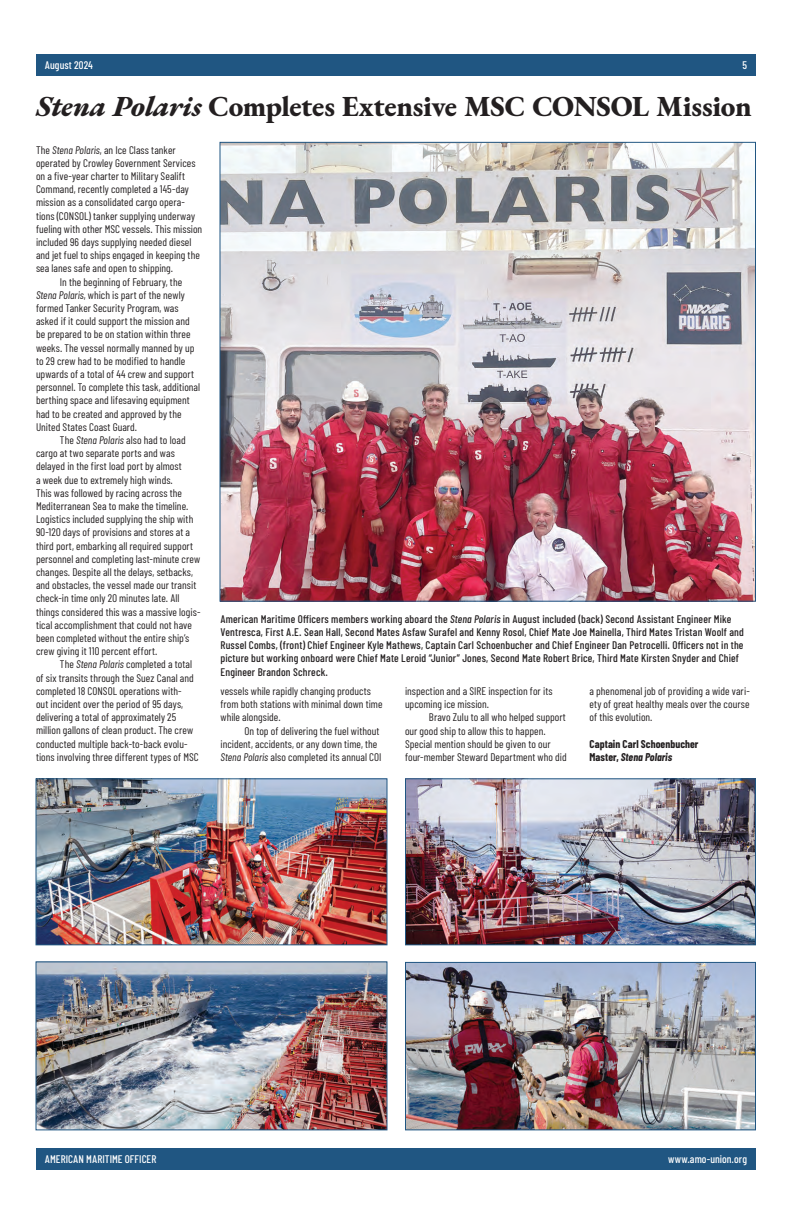
<style>
.page{position:relative;width:792px;height:1224px;background:#fff}
.page>*{position:absolute;margin:0;border:0;box-sizing:border-box;transform-origin:0 0}
.t1{font:800 29px "EB Garamond";letter-spacing:-.015em;color:#231f20}
.t2{font:11px/13.2px "Barlow Condensed";letter-spacing:.005em;color:#231f20}
.t3{font:500 11px/13.2px "Barlow Condensed";letter-spacing:.015em;color:#231f20}
.t4{font:500 11px "Barlow Condensed";letter-spacing:.005em;color:#fff}
.t5{font:700 11px "Barlow Condensed";letter-spacing:.005em;color:#231f20}
.t6{font:italic 700 11px "Barlow Condensed";letter-spacing:.005em;color:#231f20}
.s1{font-style:italic}
.s2{font-style:normal}
</style>
<div class="page">
<div style="left:36px;top:54px;width:720px;height:22px;background:#205682"></div>
<div style="left:36px;top:1148px;width:720px;height:22px;background:#205682"></div>
<img style="left:222px;top:144px;width:532px;height:456px">
<img style="left:38px;top:780px;width:348px;height:163px">
<div style="left:36px;top:778px;width:352px;height:167px;border:1px solid #205682"></div>
<img style="left:407px;top:780px;width:347px;height:163px">
<div style="left:405px;top:778px;width:351px;height:167px;border:1px solid #205682"></div>
<img style="left:38px;top:963px;width:348px;height:165px">
<div style="left:36px;top:961px;width:352px;height:169px;border:1px solid #205682"></div>
<img style="left:407px;top:964px;width:347px;height:164px">
<div style="left:405px;top:962px;width:351px;height:168px;border:1px solid #205682"></div>
<p class="t4" style="left:45px;top:58px;width:49px">August 2024</p>
<p class="t4" style="left:742px;top:58px;width:6px">5</p>
<p class="t1" style="left:36px;top:86px;width:717px"><span class="s1">Stena Polaris</span> Completes Extensive MSC CONSOL Mission</p>
<p class="t2" style="left:36px;top:143px;width:168px">The <span class="s1">Stena Polaris</span>, an Ice Class tanker operated by Crowley Government Services on a five-year charter to Military Sealift Command, recently completed a 145-day mission as a consolidated cargo opera&shy;tions (CONSOL) tanker supplying underway fueling with other MSC vessels. This mission included 96 days supplying needed diesel and jet fuel to ships engaged in keeping the sea lanes safe and open to shipping.</p>
<p class="t2" style="left:36px;top:275px;width:166px;text-indent:24px">In the beginning of February, the <span class="s1">Stena Polaris</span>, which is part of the newly formed Tanker Security Program, was asked if it could support the mission and be prepared to be on station within three weeks. The vessel normally manned by up to 29 crew had to be modified to handle upwards of a total of 44 crew and support personnel. To complete this task, additional berthing space and lifesaving equipment had to be created and approved by the United States Coast Guard.</p>
<p class="t2" style="left:36px;top:433px;width:166px;text-indent:24px">The <span class="s1">Stena Polaris</span> also had to load cargo at two separate ports and was delayed in the first load port by almost<br>a week due to extremely high winds.<br>This was followed by racing across the Mediterranean Sea to make the timeline.<br>Logistics included supplying the ship with 90-120 days of provisions and stores at a third port, embarking all required support personnel and completing last-minute crew changes. Despite all the delays, setbacks, and obstacles, the vessel made our transit check-in time only 20 minutes late. All things considered this was a massive logis&shy;tical accomplishment that could not have been completed without the entire ship’s crew giving it 110 percent effort.</p>
<p class="t2" style="left:36px;top:658px;width:164px;text-indent:24px">The <span class="s1">Stena Polaris</span> completed a total of six transits through the Suez Canal and completed 18 CONSOL operations with-<br>out incident over the period of 95 days, delivering a total of approximately 25 million gallons of clean product. The crew conducted multiple back-to-back evolu&shy;tions involving three different types of MSC</p>
<p class="t3" style="left:221px;top:612px;width:525px">American Maritime Officers members working aboard the <span class="s1">Stena Polaris</span> in August included (back) Second Assistant Engineer Mike Ventresca, First A.E. Sean Hall, Second Mates Asfaw Surafel and Kenny Rosol, Chief Mate Joe Mainella, Third Mates Tristan Woolf and Russel Combs, (front) Chief Engineer Kyle Mathews, Captain Carl Schoenbucher and Chief Engineer Dan Petrocelli. Officers not in the picture but working onboard were Chief Mate Leroid “Junior” Jones, Second Mate Robert Brice, Third Mate Kirsten Snyder and Chief Engineer Brandon Schreck.</p>
<p class="t2" style="left:221px;top:684px;width:164px">vessels while rapidly changing products from both stations with minimal down time while alongside.</p>
<p class="t2" style="left:221px;top:724px;width:163px;text-indent:24px">On top of delivering the fuel without incident, accidents, or any down time, the<br><span class="s1">Stena Polaris</span> also completed its annual COI</p>
<p class="t2" style="left:405px;top:684px;width:149px">inspection and a SIRE inspection for its upcoming ice mission.</p>
<p class="t2" style="left:405px;top:711px;width:163px;text-indent:24px">Bravo Zulu to all who helped support our good ship to allow this to happen.<br>Special mention should be given to our four-member Steward Department who did</p>
<p class="t2" style="left:590px;top:684px;width:162px;text-align:justify">a phenomenal job of providing a wide vari&shy;ety of great healthy meals over the course of this evolution.</p>
<p class="t5" style="left:590px;top:737px;width:111px">Captain Carl Schoenbucher</p>
<p class="t6" style="left:590px;top:750px;width:84px"><span class="s2">Master,</span> Stena Polaris</p>
<p class="t4" style="left:45px;top:1152px;width:113px">AMERICAN MARITIME OFFICER</p>
<p class="t4" style="left:668px;top:1152px;width:80px">www.amo-union.org</p>
</div>
